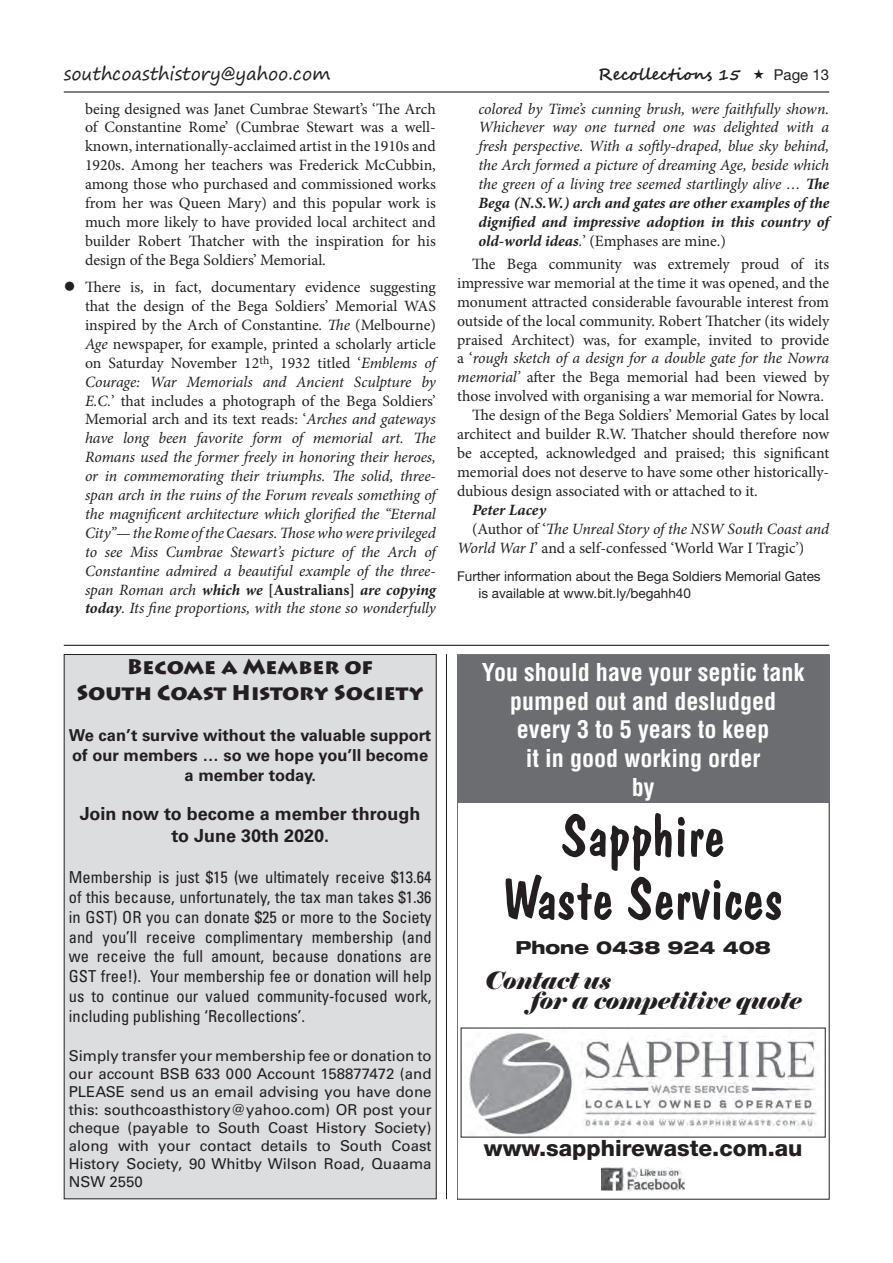
<style>
.page{position:relative;width:893px;height:1263px;background:#fff}
.page>*{position:absolute;margin:0;border:0;box-sizing:border-box;transform-origin:0 0}
.t1{font:60px/63px "Brush Dom";color:#231f20;text-align:center}
.t2{font:700 condensed 24px/28.8px "Helvetica";color:#fff;text-align:center}
.t3{font:italic 24px/20.2px "Elephant";color:#231f20}
.t4{font:800 22.5px "Helvetica Neue";color:#231f20}
.t5{font:900 21px/25.2px "Lithos Pro";color:#231f20;text-align:center}
.t6{font:700 18px/21.6px "Univers";color:#231f20;text-align:center}
.t7{font:18px "Segoe Print";color:#231f20}
.t8{font:800 expanded 18px "Helvetica Neue";color:#231f20}
.t9{font:condensed 16.5px/19.8px "Univers";color:#231f20;text-align:justify}
.t10{font:700 16.5px/19.8px "Univers";color:#231f20;text-align:center}
.t11{font:700 16.5px "Segoe Script";color:#231f20}
.t12{font:italic 15.75px/18.9px "Minion Pro";letter-spacing:-.01em;color:#231f20;text-align:justify}
.t13{font:15.75px/18.9px "Minion Pro";color:#231f20;text-align:justify}
.t14{font:italic 700 15.75px "Minion Pro";color:#231f20}
.t15{font:15px/18px "Univers";color:#231f20;text-align:justify}
.t16{font:15px "Helvetica Neue";color:#231f20}
.t17{font:13.5px/16.2px "Helvetica Neue";color:#231f20}
.s1{font-size:15px}
.s2{font-style:normal}
.s3{font-weight:700}
.s4{font-weight:700;font-style:normal}
.s5{font-style:italic}
</style>
<div class="page">
<hr style="left:64px;top:91px;width:765px;height:2px;background:#231f20">
<hr style="left:64px;top:645px;width:765px;height:1px;background:#231f20">
<div style="left:457px;top:655px;width:372px;height:148px;background:#6c6d70"></div>
<img style="left:469px;top:1033px;width:348px;height:102px">
<img style="left:601px;top:1168px;width:84px;height:22px">
<div style="left:64px;top:654px;width:372px;height:545px;background:#dcdddf"></div>
<hr style="left:446px;top:654px;width:1px;height:545px;background:#231f20">
<p class="t7" style="left:64px;top:57px;width:268px">southcoasthistory@yahoo.com</p>
<p class="t11" style="left:598px;top:61px;width:144px">Recollections <span class="s1">15</span></p>
<p class="t16" style="left:774px;top:66px;width:57px">Page 13</p>
<p class="t13" style="left:85px;top:99px;width:352px">being designed was Janet Cumbrae Stewart’s ‘The Arch of Constantine Rome’ (Cumbrae Stewart was a well&shy;known, internationally-acclaimed artist in the 1910s and 1920s. Among her teachers was Frederick McCubbin, among those who purchased and commissioned works from her was Queen Mary) and this popular work is much more likely to have provided local architect and builder Robert Thatcher with the inspiration for his design of the Bega Soldiers’ Memorial.</p>
<p class="t12" style="left:85px;top:278px;width:352px"><span class="s2">There is, in fact, documentary evidence suggesting that the design of the Bega Soldiers’ Memorial WAS inspired by the Arch of Constantine.</span> The <span class="s2">(Melbourne)<br></span>Age <span class="s2">newspaper, for example, printed a scholarly article on Saturday November 12</span><sup>th</sup><span class="s2">, 1932 titled ‘</span>Emblems of Courage: War Memorials and Ancient Sculpture by E.C.<span class="s2">’ that includes a photograph of the Bega Soldiers’ Memorial arch and its text reads: ‘</span>Arches and gateways have long been favorite form of memorial art. The Romans used the former freely in honoring their heroes, or in commemorating their triumphs. The solid, three&shy;span arch in the ruins of the Forum reveals something of the magnificent architecture which glorified the “Eternal City”— the Rome of the Caesars. Those who were privileged to see Miss Cumbrae Stewart’s picture of the Arch of Constantine admired a beautiful example of the three&shy;span Roman arch <span class="s3">which we</span> <span class="s4">[Australians]</span> <span class="s3">are copying today</span>. Its fine proportions, with the stone so wonderfully</p>
<h3 class="t5" style="left:77px;top:655px;width:348px">Become a Member of<br>South Coast History Society</h3>
<p class="t10" style="left:69px;top:725px;width:364px">We can’t survive without the valuable support of our members … so we hope you’ll become a member today.</p>
<p class="t6" style="left:80px;top:803px;width:342px">Join now to become a member through to June 30th 2020.</p>
<p class="t9" style="left:69px;top:867px;width:364px">Membership is just $15 (we ultimately receive $13.64 of this because, unfortunately, the tax man takes $1.36 in GST) OR you can donate $25 or more to the Society and you’ll receive complimentary membership (and we receive the full amount, because donations are GST free!). Your membership fee or donation will help us to continue our valued community-focused work, including publishing ‘Recollections’.</p>
<p class="t15" style="left:69px;top:1047px;width:364px">Simply transfer your membership fee or donation to our account BSB 633 000 Account 158877472 (and PLEASE send us an email advising you have done this: southcoasthistory@yahoo.com) OR post your cheque (payable to South Coast History Society) along with your contact details to South Coast History Society, 90 Whitby Wilson Road, Quaama NSW 2550</p>
<p class="t12" style="left:478px;top:99px;width:352px">colored by Time’s cunning brush, were faithfully shown.<br>Whichever way one turned one was delighted with a fresh perspective. With a softly-draped, blue sky behind, the Arch formed a picture of dreaming Age, beside which the green of a living tree seemed startlingly alive … <span class="s3">The Bega (N.S.W.) arch and gates are other examples of the dignified and impressive adoption in this country of old-world ideas</span>.<span class="s2">’ (Emphases are mine.)</span></p>
<p class="t13" style="left:472px;top:255px;width:359px">The Bega community was extremely proud of its</p>
<p class="t13" style="left:457px;top:273px;width:374px">impressive war memorial at the time it was opened, and the</p>
<p class="t13" style="left:457px;top:292px;width:374px">monument attracted considerable favourable interest from</p>
<p class="t13" style="left:457px;top:311px;width:374px">outside of the local community. Robert Thatcher (its widely</p>
<p class="t13" style="left:457px;top:330px;width:373px">praised Architect) was, for example, invited to provide</p>
<p class="t12" style="left:457px;top:349px;width:374px"><span class="s2">a ‘</span>rough sketch of a design for a double gate for the Nowra</p>
<p class="t13" style="left:457px;top:368px;width:374px"><span class="s5">memorial’</span> after the Bega memorial had been viewed by</p>
<p class="t13" style="left:457px;top:387px;width:368px">those involved with organising a war memorial for Nowra.</p>
<p class="t13" style="left:472px;top:406px;width:359px">The design of the Bega Soldiers’ Memorial Gates by local</p>
<p class="t13" style="left:457px;top:425px;width:374px">architect and builder R.W. Thatcher should therefore now</p>
<p class="t13" style="left:457px;top:444px;width:374px">be accepted, acknowledged and praised; this significant</p>
<p class="t13" style="left:457px;top:462px;width:374px">memorial does not deserve to have some other historically-</p>
<p class="t13" style="left:457px;top:481px;width:302px">dubious design associated with or attached to it.</p>
<p class="t14" style="left:472px;top:498px;width:76px">Peter Lacey</p>
<p class="t12" style="left:472px;top:519px;width:359px"><span class="s2">(Author of ‘</span>The Unreal Story of the NSW South Coast and</p>
<p class="t13" style="left:457px;top:538px;width:349px"><span class="s5">World War I</span>’ and a self-confessed ‘World War I Tragic’)</p>
<p class="t17" style="left:478px;top:568px;width:344px;text-indent:-21px">Further information about the Bega Soldiers Memorial Gates is available at www.bit.ly/begahh40</p>
<h2 class="t2" style="left:482px;top:657px;width:324px">You should have your septic tank pumped out and desludged every 3 to 5 years to keep<br>it in good working order<br>by</h2>
<h1 class="t1" style="left:503px;top:806px;width:282px">Sapphire<br>Waste Services</h1>
<p class="t8" style="left:515px;top:936px;width:257px">Phone 0438 924 408</p>
<h2 class="t3" style="left:531px;top:970px;width:272px;text-indent:-46px">Contact us<br>for a competitive quote</h2>
<h3 class="t4" style="left:484px;top:1135px;width:320px">www.sapphirewaste.com.au</h3>
</div>
